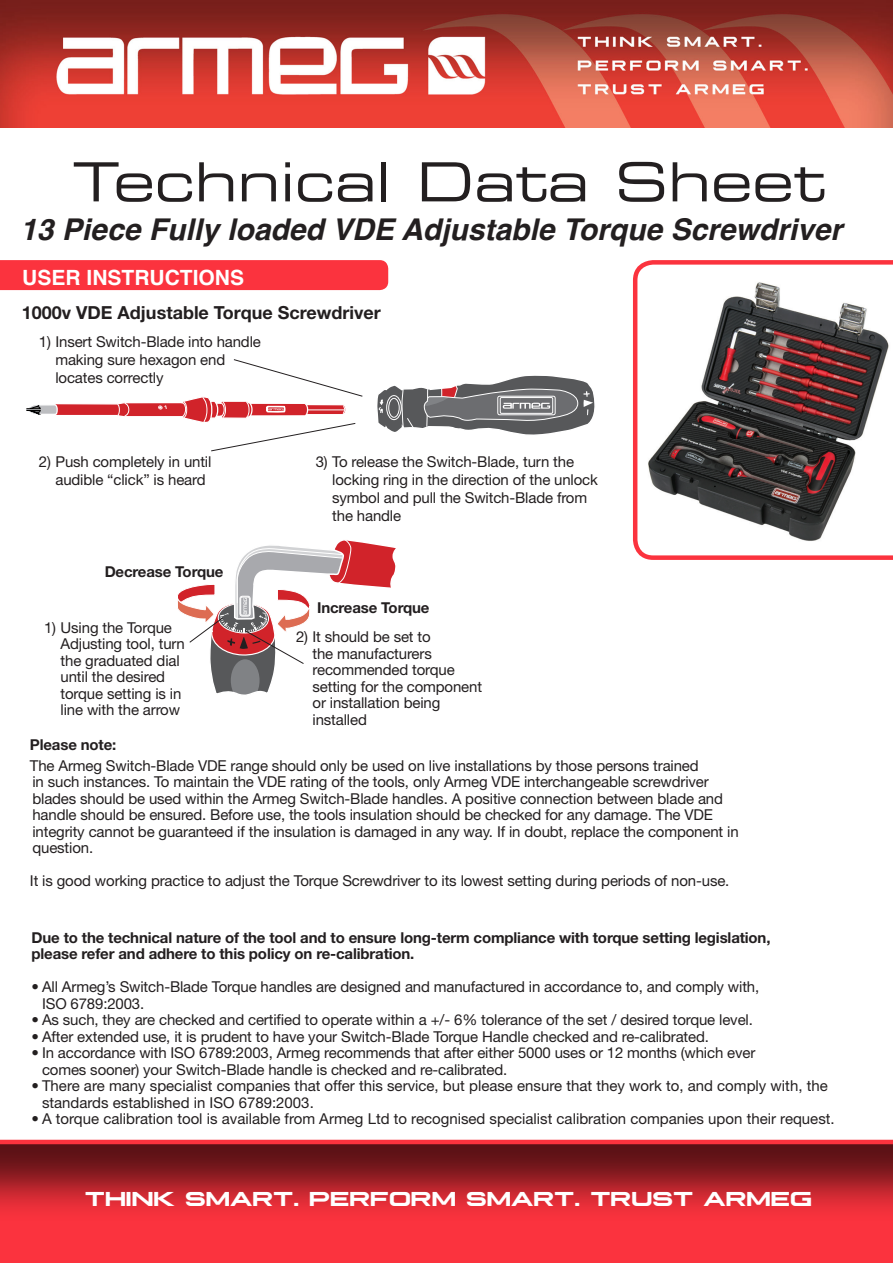
<style>
.page{position:relative;width:893px;height:1263px;background:#fff}
.page>*{position:absolute;margin:0;border:0;box-sizing:border-box;transform-origin:0 0}
.t1{font:54px "Eurostile Extended";color:#231f20}
.t2{font:italic 700 30px "Helvetica";color:#231f20}
.t3{font:700 21px "Plateia";color:#fff}
.t4{font:700 21px "Helvetica";color:#fff}
.t5{font:700 18px "Helvetica Neue";color:#231f20}
.t6{font:15px/16.5px "Helvetica Neue";letter-spacing:-.01em;color:#231f20}
.t7{font:700 15px "Helvetica Neue";letter-spacing:-.01em;color:#231f20}
</style>
<div class="page">
<div style="left:0;top:1135px;width:893px;height:128px;background:#231f20;opacity:.75"></div>
<hr style="left:0;top:1140px;width:893px;height:4px;background:#fb333e">
<div style="left:0;top:260px;width:388px;height:30px;background:#fb333e"></div>
<svg style="left:633px;top:260px;width:260px;height:300px"></svg>
<img style="left:0;top:0;width:893px;height:128px">
<img style="left:647px;top:275px;width:246px;height:275px">
<svg style="left:26px;top:359px;width:569px;height:336px"></svg>
<p class="t1" style="left:73px;top:145px;width:754px">Technical Data Sheet</p>
<p class="t2" style="left:20px;top:205px;width:823px">13 Piece Fully loaded VDE Adjustable Torque Screwdriver</p>
<p class="t4" style="left:22px;top:260px;width:223px">USER INSTRUCTIONS</p>
<p class="t5" style="left:22px;top:301px;width:360px">1000v VDE Adjustable Torque Screwdriver</p>
<p class="t6" style="left:55px;top:332px;width:207px;line-height:18px;text-indent:-16px">1) Insert Switch-Blade into handle making sure hexagon end locates correctly</p>
<p class="t6" style="left:55px;top:452px;width:158px;line-height:18px;text-indent:-16px">2) Push completely in until audible “click” is heard</p>
<p class="t6" style="left:332px;top:452px;width:267px;line-height:18px;text-indent:-16px">3) To release the Switch-Blade, turn the locking ring in the direction of the unlock symbol and pull the Switch-Blade from the handle</p>
<p class="t7" style="left:105px;top:563px;width:120px">Decrease Torque</p>
<p class="t6" style="left:61px;top:619px;width:126px;text-indent:-16px">1) Using the Torque<br>Adjusting tool, turn the graduated dial until the desired torque setting is in line with the arrow</p>
<p class="t7" style="left:317px;top:598px;width:114px">Increase Torque</p>
<p class="t6" style="left:313px;top:629px;width:171px;text-indent:-16px">2) It should be set to<br>the manufacturers recommended torque setting for the component or installation being installed</p>
<p class="t7" style="left:30px;top:735px;width:88px">Please note:</p>
<p class="t6" style="left:30px;top:757px;width:710px">The Armeg Switch-Blade VDE range should only be used on live installations by those persons trained<br>in such instances. To maintain the VDE rating of the tools, only Armeg VDE interchangeable screwdriver blades should be used within the Armeg Switch-Blade handles. A positive connection between blade and handle should be ensured. Before use, the tools insulation should be checked for any damage. The VDE integrity cannot be guaranteed if the insulation is damaged in any way. If in doubt, replace the component in question.</p>
<p class="t6" style="left:30px;top:872px;width:701px">It is good working practice to adjust the Torque Screwdriver to its lowest setting during periods of non-use.</p>
<p class="t7" style="left:32px;top:928px;width:740px">Due to the technical nature of the tool and to ensure long-term compliance with torque setting legislation,</p>
<p class="t7" style="left:32px;top:944px;width:384px">please refer and adhere to this policy on re-calibration.</p>
<p class="t6" style="left:42px;top:978px;width:719px;text-indent:-10px">• All Armeg’s Switch-Blade Torque handles are designed and manufactured in accordance to, and comply with,<br>ISO 6789:2003.</p>
<p class="t6" style="left:32px;top:1011px;width:723px">• As such, they are checked and certified to operate within a +/- 6% tolerance of the set / desired torque level.</p>
<p class="t6" style="left:32px;top:1028px;width:679px">• After extended use, it is prudent to have your Switch-Blade Torque Handle checked and re-calibrated.</p>
<p class="t6" style="left:32px;top:1044px;width:725px">• In accordance with ISO 6789:2003, Armeg recommends that after either 5000 uses or 12 months (which ever</p>
<p class="t6" style="left:42px;top:1061px;width:467px">comes sooner) your Switch-Blade handle is checked and re-calibrated.</p>
<p class="t6" style="left:42px;top:1077px;width:787px;text-indent:-10px">• There are many specialist companies that offer this service, but please ensure that they work to, and comply with, the standards established in ISO 6789:2003.</p>
<p class="t6" style="left:32px;top:1110px;width:805px">• A torque calibration tool is available from Armeg Ltd to recognised specialist calibration companies upon their request.</p>
<p class="t3" style="left:85px;top:1187px;width:729px">THINK SMART. PERFORM SMART. TRUST ARMEG</p>
</div>
